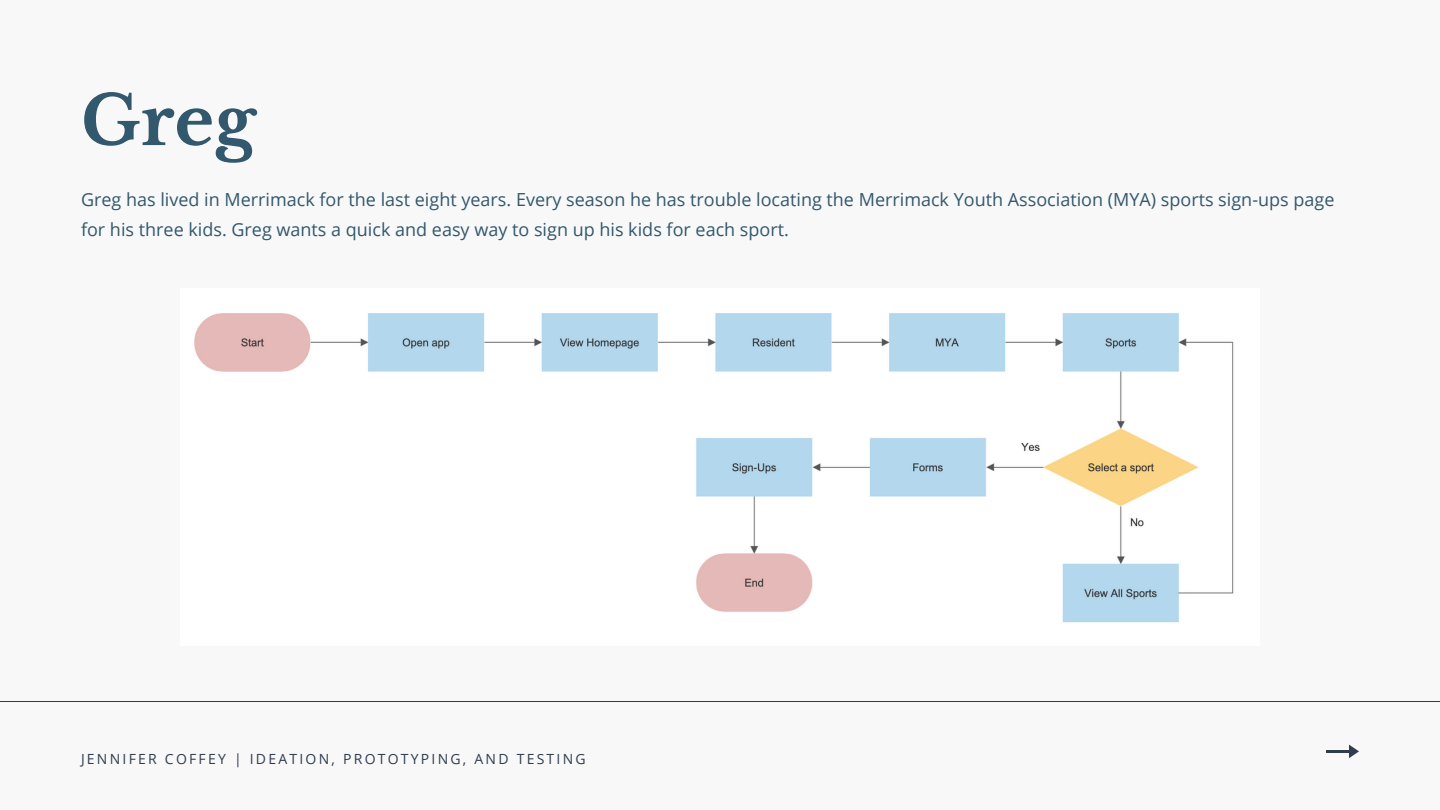
<style>
.page{position:relative;width:1440px;height:810px;background:#f8f8f8}
.page>*{position:absolute;margin:0;border:0;box-sizing:border-box;transform-origin:0 0}
.t1{font:700 68px "Libre Baskerville";color:#32586d}
.t2{font:18px/30.3px "Open Sans";color:#32586d}
.t3{font:14px "Open Sans";letter-spacing:.16em;color:#303d4d}
</style>
<div class="page">
<hr style="left:0;top:701px;width:1440px;height:1px;background:#303d4d">
<hr style="left:1327px;top:750px;width:24px;height:2px;background:#303d4d">
<svg style="left:1349px;top:745px;width:10px;height:13px"></svg>
<img style="left:194px;top:313px;width:1040px;height:309px">
<p class="t1" style="left:81px;top:79px;width:176px">Greg</p>
<p class="t2" style="left:81px;top:184px;width:1255px">Greg has lived in Merrimack for the last eight years. Every season he has trouble locating the Merrimack Youth Association (MYA) sports sign-ups page for his three kids. Greg wants a quick and easy way to sign up his kids for each sport.</p>
<p class="t3" style="left:81px;top:749px;width:506px">JENNIFER COFFEY | IDEATION, PROTOTYPING, AND TESTING</p>
</div>
